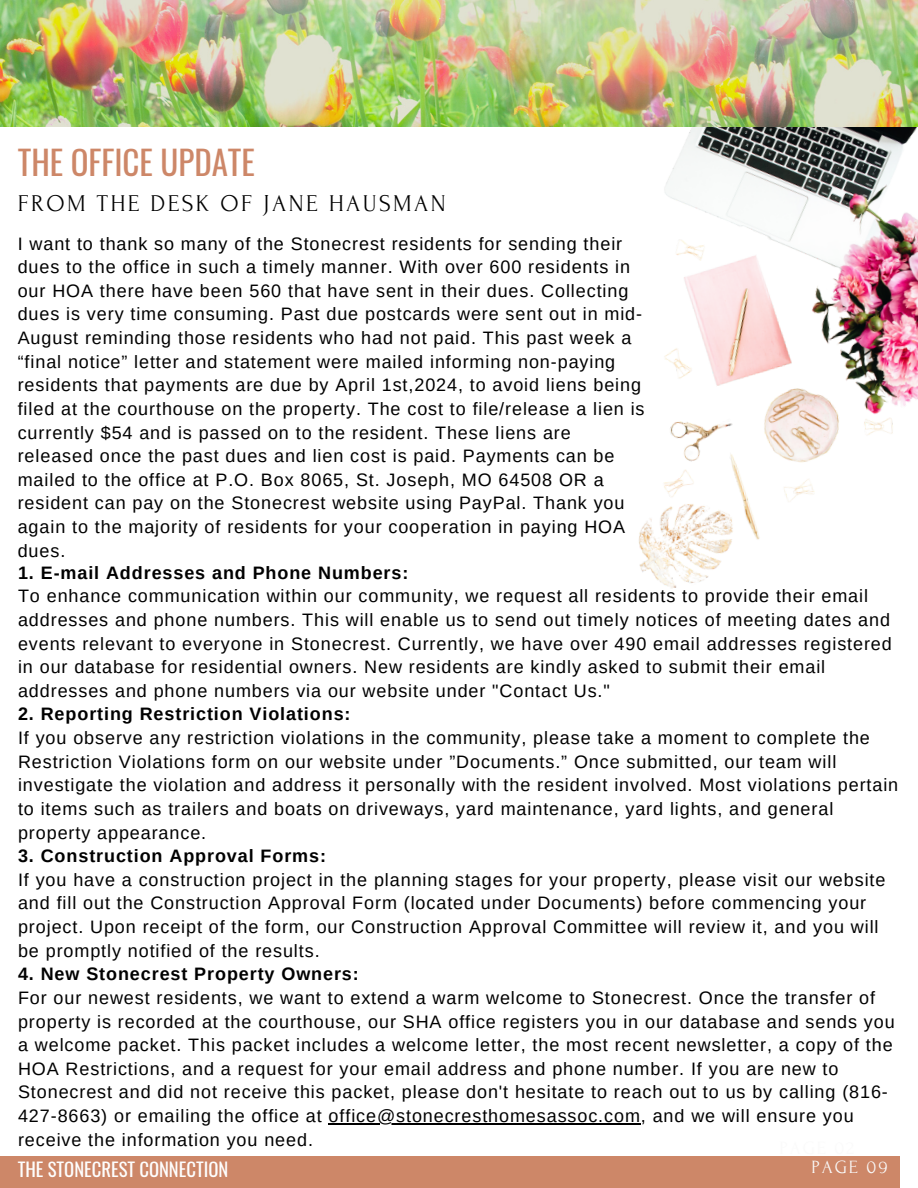
<style>
.page{position:relative;width:918px;height:1188px;background:#fff}
.page>*{position:absolute;margin:0;border:0;box-sizing:border-box;transform-origin:0 0}
.t1{font:33px "Oswald";color:#cd8768}
.t2{font:24px "Forum";letter-spacing:.1em;color:#000}
.t3{font:18.75px "Forum";letter-spacing:.1em;color:#fafafa}
.t4{font:18.6px "Oswald";color:#fefefe}
.t5{font:18px/23.7px "Arimo";letter-spacing:.05em;color:#000}
.t6{font:700 18px "Arimo";letter-spacing:.05em;color:#000}
</style>
<div class="page">
<hr style="left:329px;top:1123px;width:312px;height:1px;background:#000">
<div style="left:0;top:1156px;width:900px;height:32px;background:#cd8768"></div>
<img style="left:639px;top:127px;width:279px;height:462px">
<img style="left:0;top:0;width:918px;height:127px">
<p class="t1" style="left:18px;top:137px;width:239px">THE OFFICE UPDATE</p>
<h3 class="t2" style="left:18px;top:190px;width:430px">FROM THE DESK OF JANE HAUSMAN</h3>
<h3 class="t5" style="left:18px;top:231px;width:628px">I want to thank so many of the Stonecrest residents for sending their dues to the office in such a timely manner. With over 600 residents in our HOA there have been 560 that have sent in their dues. Collecting dues is very time consuming. Past due postcards were sent out in mid-August reminding those residents who had not paid. This past week a “final notice” letter and statement were mailed informing non-paying residents that payments are due by April 1st,2024, to avoid liens being filed at the courthouse on the property. The cost to file/release a lien is currently $54 and is passed on to the resident. These liens are released once the past dues and lien cost is paid. Payments can be mailed to the office at P.O. Box 8065, St. Joseph, MO 64508 OR a resident can pay on the Stonecrest website using PayPal. Thank you again to the majority of residents for your cooperation in paying HOA dues.</h3>
<p class="t6" style="left:18px;top:562px;width:392px">1. E-mail Addresses and Phone Numbers:</p>
<h1 class="t5" style="left:18px;top:584px;width:875px">To enhance communication within our community, we request all residents to provide their email addresses and phone numbers. This will enable us to send out timely notices of meeting dates and events relevant to everyone in Stonecrest. Currently, we have over 490 email addresses registered in our database for residential owners. New residents are kindly asked to submit their email addresses and phone numbers via our website under "Contact Us."</h1>
<h2 class="t6" style="left:18px;top:704px;width:334px">2. Reporting Restriction Violations:</h2>
<p class="t5" style="left:18px;top:726px;width:882px">If you observe any restriction violations in the community, please take a moment to complete the Restriction Violations form on our website under ”Documents.” Once submitted, our team will investigate the violation and address it personally with the resident involved. Most violations pertain to items such as trailers and boats on driveways, yard maintenance, yard lights, and general property appearance.</p>
<p class="t6" style="left:18px;top:846px;width:310px">3. Construction Approval Forms:</p>
<p class="t5" style="left:18px;top:868px;width:869px">If you have a construction project in the planning stages for your property, please visit our website and fill out the Construction Approval Form (located under Documents) before commencing your project. Upon receipt of the form, our Construction Approval Committee will review it, and you will be promptly notified of the results.</p>
<p class="t6" style="left:18px;top:964px;width:342px">4. New Stonecrest Property Owners:</p>
<p class="t5" style="left:18px;top:986px;width:878px">For our newest residents, we want to extend a warm welcome to Stonecrest. Once the transfer of property is recorded at the courthouse, our SHA office registers you in our database and sends you a welcome packet. This packet includes a welcome letter, the most recent newsletter, a copy of the HOA Restrictions, and a request for your email address and phone number. If you are new to Stonecrest and did not receive this packet, please don't hesitate to reach out to us by calling (816- 427-8663) or emailing the office at office@stonecresthomesassoc.com, and we will ensure you</p>
<p class="t5" style="left:18px;top:1128px;width:296px">receive the information you need.</p>
<h3 class="t4" style="left:18px;top:1155px;width:212px">THE STONECREST CONNECTION</h3>
<p class="t3" style="left:812px;top:1157px;width:77px">PAGE 09</p>
</div>
